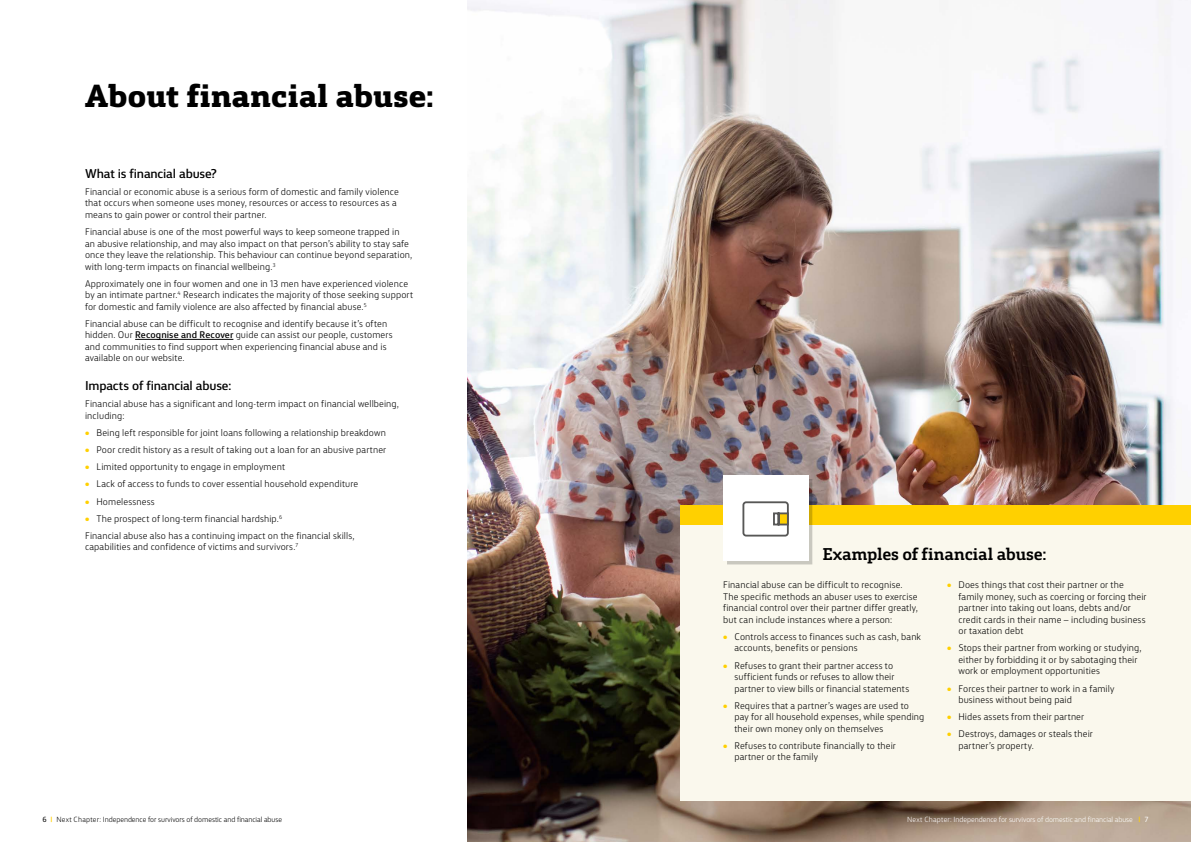
<style>
.page{position:relative;width:1191px;height:842px;background:#fff}
.page>*{position:absolute;margin:0;border:0;box-sizing:border-box;transform-origin:0 0}
.t1{font:800 30px "CBA Slab";letter-spacing:-.01em;color:#000}
.t2{font:700 16px "CBA Slab";letter-spacing:-.01em;color:#000}
.t3{font:500 12px "CBA Sans";letter-spacing:-.015em;color:#000}
.t4{font:300 9px/11.5px "CBA Sans";letter-spacing:.01em;color:#000}
.t5{font:300 7px "CBA Sans";letter-spacing:-.01em;color:#000}
.t6{font:300 7px "CBA Sans";letter-spacing:-.01em;color:#fff}
.s1{font-weight:500}
.s2{font-weight:700;color:#ffd000}
.s3{font-weight:400}
.s4{font-weight:500;color:#ffd000}
</style>
<div class="page">
<hr style="left:135px;top:339px;width:98px;height:1px;background:#000">
<img style="left:468px;top:0;width:723px;height:842px">
<div style="left:680px;top:505px;width:511px;height:296px;background:#faf8ed"></div>
<div style="left:680px;top:505px;width:511px;height:19px;background:#ffd000"></div>
<div style="left:726px;top:479px;width:86px;height:85px;background:#000;opacity:.2"></div>
<div style="left:723px;top:475px;width:85px;height:85px;background:#fff"></div>
<div style="left:742px;top:501px;width:46px;height:35px;border:2px solid #575756;border-radius:3px"></div>
<svg style="left:773px;top:511px;width:15px;height:15px"></svg>
<h1 class="t1" style="left:85px;top:80px;width:349px">About financial abuse:</h1>
<h3 class="t3" style="left:85px;top:163px;width:133px">What is financial abuse?</h3>
<p class="t4" style="left:85px;top:185px;width:315px">Financial or economic abuse is a serious form of domestic and family violence that occurs when someone uses money, resources or access to resources as a means to gain power or control their partner.</p>
<p class="t4" style="left:85px;top:225px;width:329px">Financial abuse is one of the most powerful ways to keep someone trapped in<br>an abusive relationship, and may also impact on that person’s ability to stay safe once they leave the relationship. This behaviour can continue beyond separation, with long-term impacts on financial wellbeing.<sup>3</sup></p>
<p class="t4" style="left:85px;top:277px;width:329px">Approximately one in four women and one in 13 men have experienced violence by an intimate partner.<sup>4</sup> Research indicates the majority of those seeking support for domestic and family violence are also affected by financial abuse.<sup>5</sup></p>
<p class="t4" style="left:85px;top:317px;width:309px">Financial abuse can be difficult to recognise and identify because it’s often hidden. Our <span class="s1">Recognise and Recover</span> guide can assist our people, customers and communities to find support when experiencing financial abuse and is available on our website.</p>
<h3 class="t3" style="left:85px;top:375px;width:148px">Impacts of financial abuse:</h3>
<p class="t4" style="left:85px;top:397px;width:315px">Financial abuse has a significant and long-term impact on financial wellbeing, including:</p>
<p class="t4" style="left:85px;top:426px;width:302px"><span class="s2">•</span> Being left responsible for joint loans following a relationship breakdown</p>
<p class="t4" style="left:85px;top:443px;width:303px"><span class="s2">•</span> Poor credit history as a result of taking out a loan for an abusive partner</p>
<p class="t4" style="left:85px;top:460px;width:201px"><span class="s2">•</span> Limited opportunity to engage in employment</p>
<p class="t4" style="left:85px;top:477px;width:275px"><span class="s2">•</span> Lack of access to funds to cover essential household expenditure</p>
<p class="t4" style="left:85px;top:495px;width:71px"><span class="s2">•</span> Homelessness</p>
<p class="t4" style="left:85px;top:509px;width:271px;line-height:17.2px"><span class="s2">•</span> The prospect of long-term financial hardship.<sup>6<br></sup>Financial abuse also has a continuing impact on the financial skills,</p>
<p class="t4" style="left:85px;top:540px;width:215px">capabilities and confidence of victims and survivors.<sup>7</sup></p>
<p class="t5" style="left:43px;top:814px;width:241px"><span class="s3">6</span> <span class="s4">|</span> Next Chapter: Independence for survivors of domestic and financial abuse</p>
<h2 class="t2" style="left:822px;top:539px;width:225px">Examples of financial abuse:</h2>
<p class="t4" style="left:723px;top:578px;width:196px">Financial abuse can be difficult to recognise.<br>The specific methods an abuser uses to exercise financial control over their partner differ greatly, but can include instances where a person:</p>
<p class="t4" style="left:734px;top:630px;width:188px;text-indent:-11px"><span class="s2">•</span> Controls access to finances such as cash, bank accounts, benefits or pensions</p>
<p class="t4" style="left:734px;top:659px;width:176px;text-indent:-11px"><span class="s2">•</span> Refuses to grant their partner access to sufficient funds or refuses to allow their partner to view bills or financial statements</p>
<p class="t4" style="left:734px;top:699px;width:191px;text-indent:-11px"><span class="s2">•</span> Requires that a partner’s wages are used to pay for all household expenses, while spending their own money only on themselves</p>
<p class="t4" style="left:734px;top:739px;width:163px;text-indent:-11px"><span class="s2">•</span> Refuses to contribute financially to their partner or the family</p>
<p class="t4" style="left:958px;top:578px;width:190px;text-indent:-11px"><span class="s2">•</span> Does things that cost their partner or the family money, such as coercing or forcing their partner into taking out loans, debts and/or credit cards in their name – including business or taxation debt</p>
<p class="t4" style="left:958px;top:642px;width:185px;text-indent:-11px"><span class="s2">•</span> Stops their partner from working or studying, either by forbidding it or by sabotaging their work or employment opportunities</p>
<p class="t4" style="left:958px;top:682px;width:157px;text-indent:-11px"><span class="s2">•</span> Forces their partner to work in a family business without being paid</p>
<p class="t4" style="left:947px;top:710px;width:139px"><span class="s2">•</span> Hides assets from their partner</p>
<p class="t4" style="left:958px;top:728px;width:136px;text-indent:-11px"><span class="s2">•</span> Destroys, damages or steals their partner’s property.</p>
<p class="t6" style="left:907px;top:814px;width:243px">Next Chapter: Independence for survivors of domestic and financial abuse <span class="s4">|</span> <span class="s3">7</span></p>
</div>
